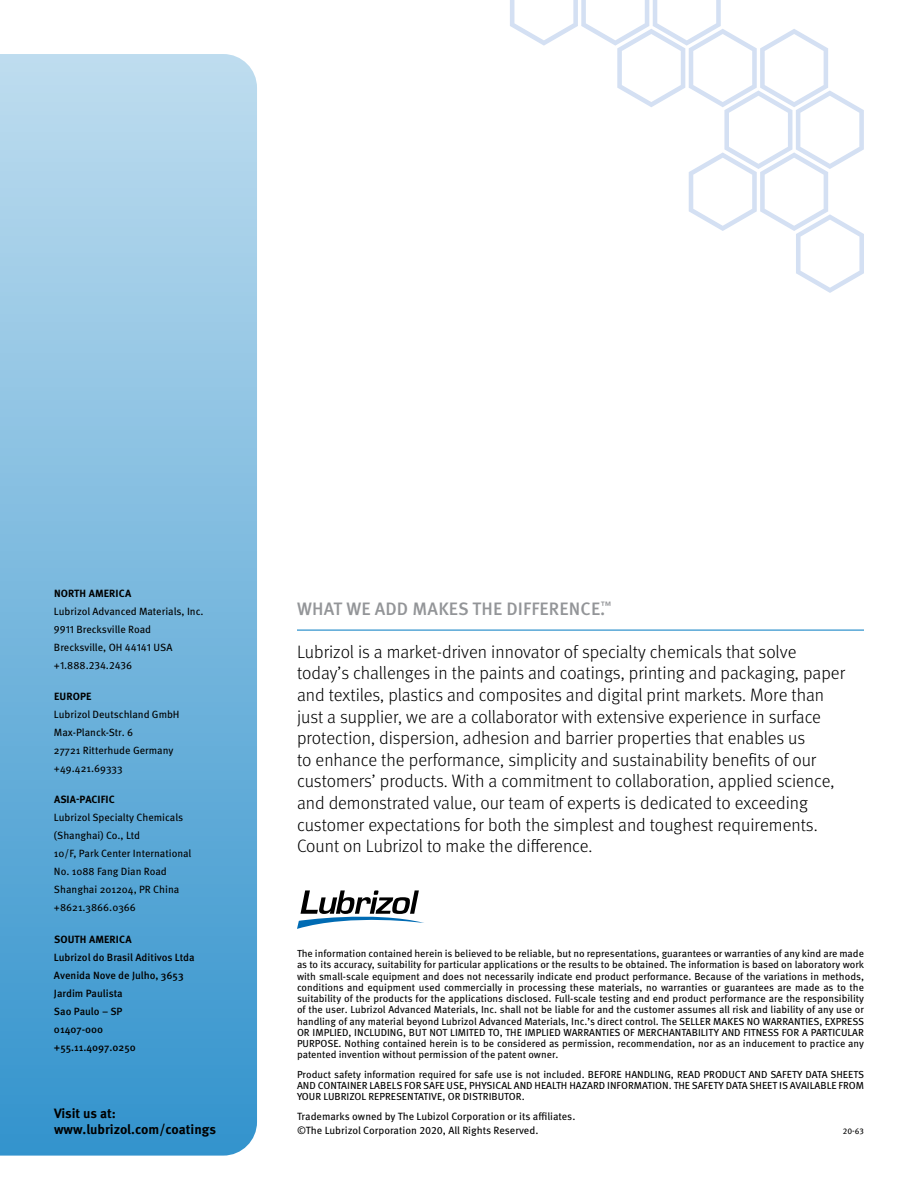
<style>
.page{position:relative;width:918px;height:1188px;background:#fff}
.page>*{position:absolute;margin:0;border:0;box-sizing:border-box;transform-origin:0 0}
.t1{font:300 18px/21.6px "Meta OT";color:#000}
.t2{font:500 18px "Meta OT";letter-spacing:.01em;color:#939598}
.t3{font:700 13.5px/16.2px "Meta OT";letter-spacing:-.005em;color:#000}
.t4{font:10.5px/18px "Meta OT";color:#000}
.t5{font:500 10.5px/18px "Meta OT";color:#000}
.t6{font:700 10.5px "Meta OT";letter-spacing:.01em;color:#000}
.t7{font:10.2px/11.2px "Meta OT";color:#000;text-align:justify}
.t8{font:8.25px "Meta OT";color:#000}
</style>
<div class="page">
<svg style="left:510px;top:0;width:354px;height:293px"></svg>
<svg style="left:0;top:54px;width:257px;height:1102px;background:#78b8dd"></svg>
<hr style="left:297px;top:630px;width:567px;height:1px;background:#0079c1">
<svg style="left:297px;top:890px;width:127px;height:39px"></svg>
<p class="t6" style="left:54px;top:586px;width:79px">NORTH AMERICA</p>
<p class="t4" style="left:54px;top:602px;width:151px">Lubrizol Advanced Materials, Inc.<br>9911 Brecksville Road<br>Brecksville, OH 44141 USA +1.888.234.2436</p>
<p class="t6" style="left:54px;top:690px;width:39px">EUROPE</p>
<p class="t4" style="left:54px;top:705px;width:127px">Lubrizol Deutschland GmbH<br>Max-Planck-Str. 6<br>27721 Ritterhude Germany +49.421.69333</p>
<p class="t6" style="left:54px;top:793px;width:62px">ASIA-PACIFIC</p>
<p class="t4" style="left:54px;top:809px;width:139px">Lubrizol Specialty Chemicals (Shanghai) Co., Ltd<br>10/F, Park Center International<br>No. 1088 Fang Dian Road<br>Shanghai 201204, PR China +8621.3866.0366</p>
<p class="t6" style="left:54px;top:933px;width:79px">SOUTH AMERICA</p>
<p class="t5" style="left:54px;top:948px;width:142px">Lubrizol do Brasil Aditivos Ltda<br>Avenida Nove de Julho, 3653<br>Jardim Paulista<br>Sao Paulo – SP<br>01407-000<br>+55.11.4097.0250</p>
<h2 class="t3" style="left:54px;top:1105px;width:164px">Visit us at: www.lubrizol.com/coatings</h2>
<h1 class="t2" style="left:297px;top:597px;width:316px">WHAT WE ADD MAKES THE DIFFERENCE.<sup>™</sup></h1>
<p class="t1" style="left:297px;top:641px;width:550px">Lubrizol is a market-driven innovator of specialty chemicals that solve today’s challenges in the paints and coatings, printing and packaging, paper and textiles, plastics and composites and digital print markets. More than just a supplier, we are a collaborator with extensive experience in surface protection, dispersion, adhesion and barrier properties that enables us<br>to enhance the performance, simplicity and sustainability benefits of our customers’ products. With a commitment to collaboration, applied science, and demonstrated value, our team of experts is dedicated to exceeding customer expectations for both the simplest and toughest requirements.<br>Count on Lubrizol to make the difference.</p>
<p class="t7" style="left:297px;top:948px;width:569px">The information contained herein is believed to be reliable, but no representations, guarantees or warranties of any kind are made as to its accuracy, suitability for particular applications or the results to be obtained. The information is based on laboratory work with small-scale equipment and does not necessarily indicate end product performance. Because of the variations in methods, conditions and equipment used commercially in processing these materials, no warranties or guarantees are made as to the suitability of the products for the applications disclosed. Full-scale testing and end product performance are the responsibility of the user. Lubrizol Advanced Materials, Inc. shall not be liable for and the customer assumes all risk and liability of any use or handling of any material beyond Lubrizol Advanced Materials, Inc.’s direct control. The SELLER MAKES NO WARRANTIES, EXPRESS OR IMPLIED, INCLUDING, BUT NOT LIMITED TO, THE IMPLIED WARRANTIES OF MERCHANTABILITY AND FITNESS FOR A PARTICULAR PURPOSE. Nothing contained herein is to be considered as permission, recommendation, nor as an inducement to practice any patented invention without permission of the patent owner.</p>
<p class="t7" style="left:297px;top:1069px;width:569px">Product safety information required for safe use is not included. BEFORE HANDLING, READ PRODUCT AND SAFETY DATA SHEETS AND CONTAINER LABELS FOR SAFE USE, PHYSICAL AND HEALTH HAZARD INFORMATION. THE SAFETY DATA SHEET IS AVAILABLE FROM YOUR LUBRIZOL REPRESENTATIVE, OR DISTRIBUTOR.</p>
<p class="t4" style="left:297px;top:1110px;width:280px;line-height:13.5px">Trademarks owned by The Lubizol Corporation or its affiliates. ©The Lubrizol Corporation 2020, All Rights Reserved.</p>
<p class="t8" style="left:843px;top:1126px;width:23px">20-63</p>
</div>
